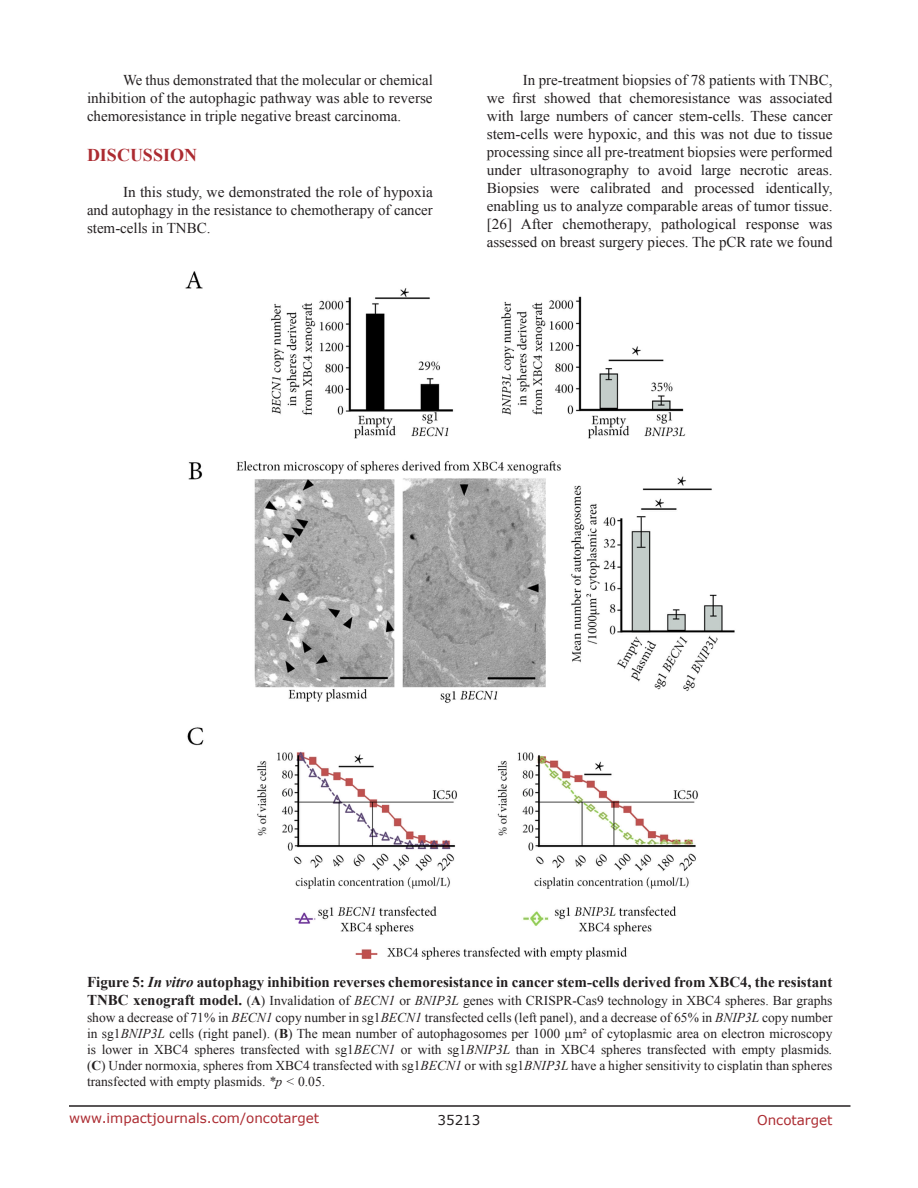
<style>
.page{position:relative;width:918px;height:1188px;background:#fff}
.page>*{position:absolute;margin:0;border:0;box-sizing:border-box;transform-origin:0 0}
.Heading{font:700 18px "Times New Roman";color:#ac2b31}
.BodyText{font:15px/18px "Times New Roman";color:#231f20;text-align:justify}
.FigureText{font:700 15px "Times New Roman";color:#231f20}
.FigureText-2{font:13.5px/16.2px "Times New Roman";color:#231f20;text-align:justify}
.t1{font:13.5px "Verdana";color:#ac2b31}
.t2{font:13.5px "Verdana";color:#231f20}
.s1{font-style:italic}
.s2{font-weight:700;font-size:15px}
.s3{font-weight:700}
</style>
<div class="page">
<hr style="left:69px;top:1105px;width:781px;height:2px;background:#231f20">
<img style="left:185px;top:271px;width:550px;height:689px">
<p class="BodyText" style="left:87px;top:71px;width:347px;text-indent:36px">We thus demonstrated that the molecular or chemical inhibition of the autophagic pathway was able to reverse chemoresistance in triple negative breast carcinoma.</p>
<p class="Heading" style="left:87px;top:143px;width:112px">DISCUSSION</p>
<p class="BodyText" style="left:87px;top:183px;width:347px;text-indent:36px">In this study, we demonstrated the role of hypoxia and autophagy in the resistance to chemotherapy of cancer stem-cells in TNBC.</p>
<p class="BodyText" style="left:487px;top:71px;width:347px;text-indent:36px">In pre-treatment biopsies of 78 patients with TNBC, we first showed that chemoresistance was associated with large numbers of cancer stem-cells. These cancer stem-cells were hypoxic, and this was not due to tissue processing since all pre-treatment biopsies were performed under ultrasonography to avoid large necrotic areas.<br>Biopsies were calibrated and processed identically, enabling us to analyze comparable areas of tumor tissue. [26] After chemotherapy, pathological response was assessed on breast surgery pieces. The pCR rate we found</p>
<p class="FigureText" style="left:87px;top:972px;width:747px">Figure 5: <span class="s1">In vitro</span> autophagy inhibition reverses chemoresistance in cancer stem-cells derived from XBC4, the resistant</p>
<p class="FigureText-2" style="left:87px;top:993px;width:747px"><span class="s2">TNBC xenograft model.</span> (<span class="s3">A</span>) Invalidation of <span class="s1">BECN1</span> or <span class="s1">BNIP3L</span> genes with CRISPR-Cas9 technology in XBC4 spheres. Bar graphs show a decrease of 71% in <span class="s1">BECN1</span> copy number in sg1<span class="s1">BECN1</span> transfected cells (left panel), and a decrease of 65% in <span class="s1">BNIP3L</span> copy number in sg1<span class="s1">BNIP3L</span> cells (right panel). (<span class="s3">B</span>) The mean number of autophagosomes per 1000 µm² of cytoplasmic area on electron microscopy is lower in XBC4 spheres transfected with sg1<span class="s1">BECN1</span> or with sg1<span class="s1">BNIP3L</span> than in XBC4 spheres transfected with empty plasmids<span class="s1">. </span>(<span class="s3">C</span>) Under normoxia, spheres from XBC4 transfected with sg1<span class="s1">BECN1</span> or with sg1<span class="s1">BNIP3L</span> have a higher sensitivity to cisplatin than spheres transfected with empty plasmids. <span class="s1">*p &lt;</span> 0.05.</p>
<p class="t1" style="left:69px;top:1109px;width:252px">www.impactjournals.com/oncotarget</p>
<p class="t2" style="left:438px;top:1111px;width:44px">35213</p>
<p class="t1" style="left:757px;top:1111px;width:77px">Oncotarget</p>
</div>
